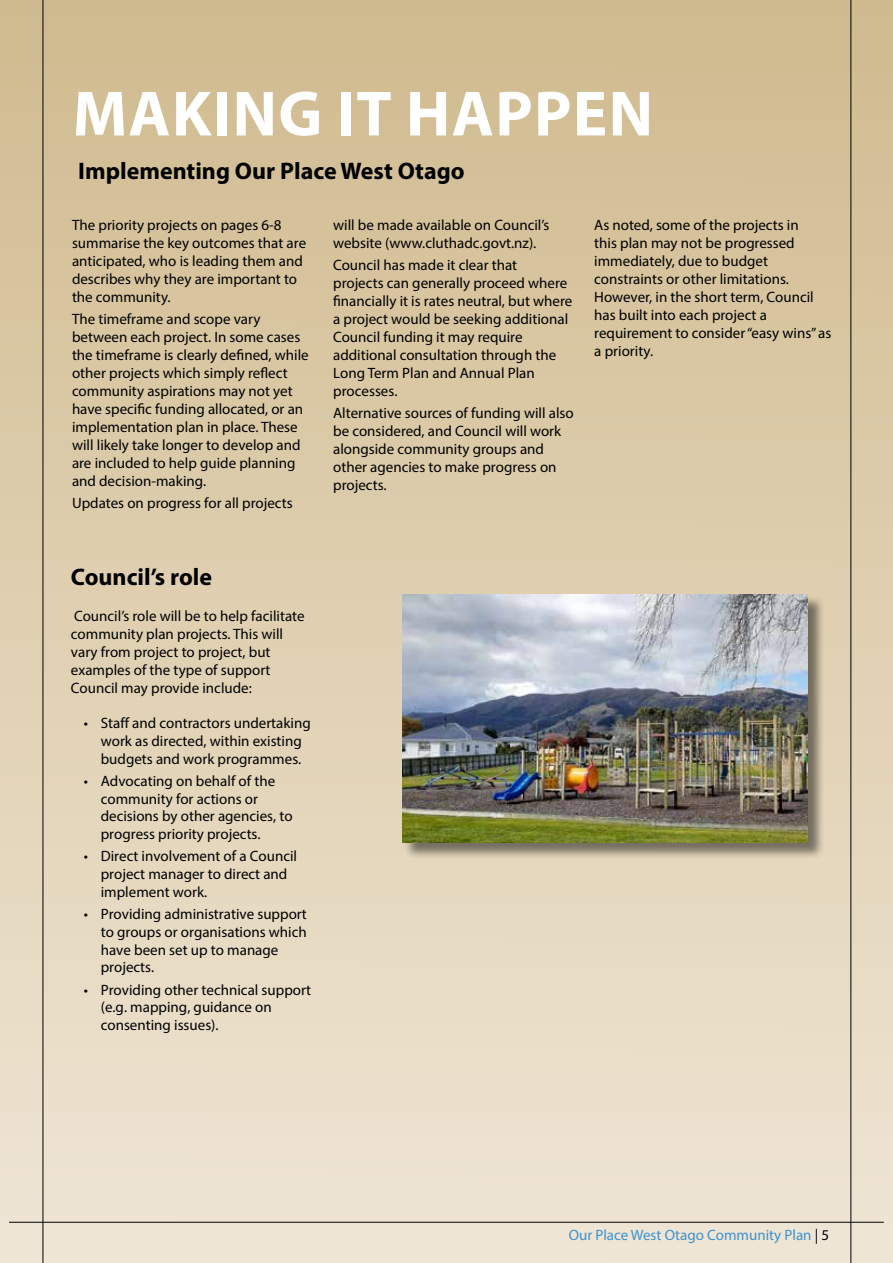
<style>
.page{position:relative;width:893px;height:1263px;background:#fff}
.page>*{position:absolute;margin:0;border:0;box-sizing:border-box;transform-origin:0 0}
.t1{font:700 64.5px "Myriad Pro";letter-spacing:.02em;color:#fff}
.t2{font:700 24px "Myriad Pro";color:#000}
.t3{font:15px/18px "Myriad Pro";color:#000}
.t4{font:15px "Myriad Pro";color:#3e92cf}
.s1{color:#000}
</style>
<div class="page">
<div style="left:0;top:0;width:893px;height:1263px;background:linear-gradient(to bottom,#cfba8e,#efe5d5)"></div>
<hr style="left:43px;top:0;width:1px;height:1263px;background:#000">
<hr style="left:9px;top:1222px;width:875px;height:1px;background:#000">
<hr style="left:850px;top:0;width:1px;height:1263px;background:#000">
<div style="left:403px;top:595px;width:422px;height:264px;background:#000;opacity:.49"></div>
<img style="left:403px;top:594px;width:405px;height:248px">
<h1 class="t1" style="left:73px;top:72px;width:582px">MAKING IT HAPPEN</h1>
<h2 class="t2" style="left:78px;top:155px;width:388px">Implementing Our Place West Otago</h2>
<p class="t3" style="left:72px;top:215px;width:236px">The priority projects on pages 6-8 summarise the key outcomes that are anticipated, who is leading them and describes why they are important to the community.</p>
<p class="t3" style="left:72px;top:309px;width:238px">The timeframe and scope vary between each project. In some cases the timeframe is clearly defined, while other projects which simply reflect community aspirations may not yet have specific funding allocated, or an implementation plan in place. These will likely take longer to develop and are included to help guide planning and decision-making.</p>
<p class="t3" style="left:72px;top:494px;width:222px">Updates on progress for all projects</p>
<p class="t3" style="left:333px;top:215px;width:218px">will be made available on Council’s website (www.cluthadc.govt.nz).</p>
<p class="t3" style="left:333px;top:255px;width:241px">Council has made it clear that<br>projects can generally proceed where financially it is rates neutral, but where a project would be seeking additional<br>Council funding it may require additional consultation through the<br>Long Term Plan and Annual Plan processes.</p>
<p class="t3" style="left:333px;top:404px;width:242px">Alternative sources of funding will also be considered, and Council will work alongside community groups and other agencies to make progress on projects.</p>
<p class="t3" style="left:594px;top:215px;width:239px">As noted, some of the projects in<br>this plan may not be progressed immediately, due to budget constraints or other limitations.<br>However, in the short term, Council has built into each project a requirement to consider “easy wins” as a priority.</p>
<h2 class="t2" style="left:71px;top:561px;width:143px">Council’s role</h2>
<p class="t3" style="left:71px;top:607px;width:235px">Council’s role will be to help facilitate community plan projects. This will vary from project to project, but examples of the type of support Council may provide include:</p>
<p class="t3" style="left:84px;top:714px;width:228px;text-align:center">• Staff and contractors undertaking work as directed, within existing budgets and work programmes.</p>
<p class="t3" style="left:101px;top:771px;width:193px;text-indent:-17px">• Advocating on behalf of the community for actions or decisions by other agencies, to progress priority projects.</p>
<p class="t3" style="left:101px;top:847px;width:198px;text-indent:-17px">• Direct involvement of a Council project manager to direct and implement work.</p>
<p class="t3" style="left:101px;top:905px;width:208px;text-indent:-17px">• Providing administrative support to groups or organisations which have been set up to manage projects.</p>
<p class="t3" style="left:101px;top:980px;width:212px;text-indent:-17px">• Providing other technical support (e.g. mapping, guidance on consenting issues).</p>
<p class="t4" style="left:569px;top:1226px;width:262px">Our Place West Otago Community Plan <span class="s1">| 5</span></p>
</div>
